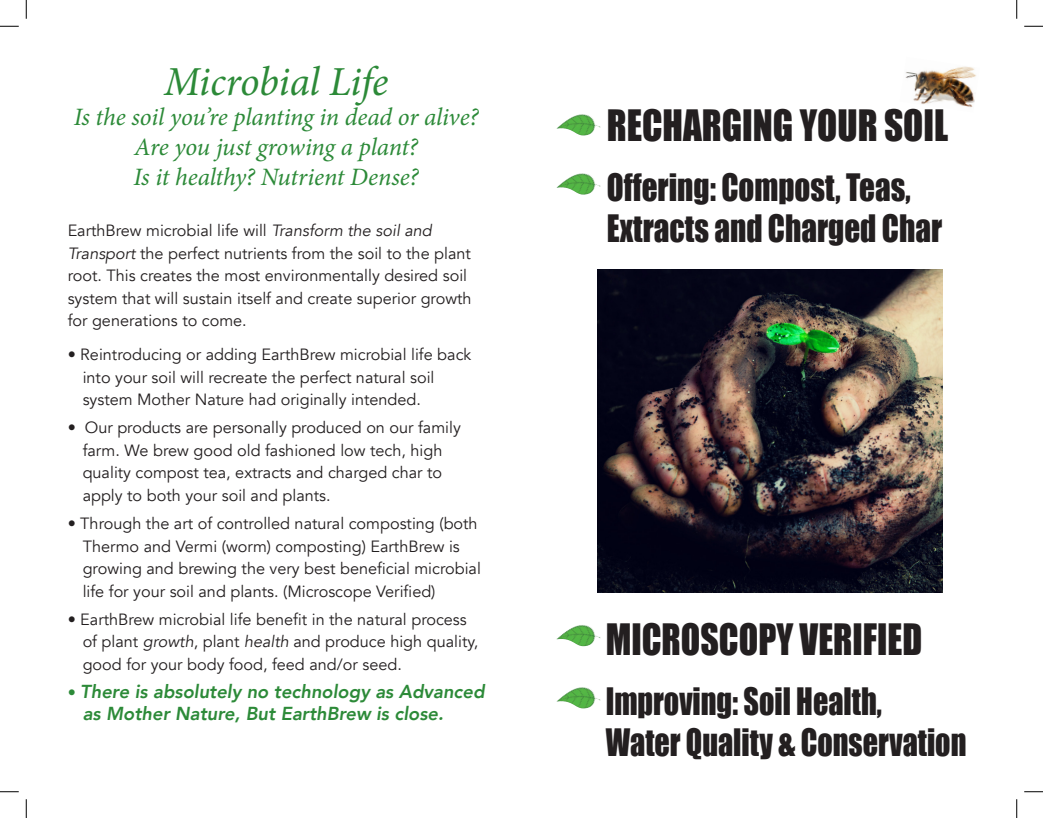
<style>
.page{position:relative;width:1043px;height:818px;background:#fff}
.page>*{position:absolute;margin:0;border:0;box-sizing:border-box;transform-origin:0 0}
.t1{font:italic 41.25px "Minion Pro";letter-spacing:-.01em;color:#2c8a38}
.t2{font:39.75px "Impact";color:#231f20;scale:.93 1}
.t3{font:39.75px "Impact";color:#231f20;scale:.9 1}
.t4{font:34.75px/41.6px "Impact";color:#231f20;scale:.87 1}
.t5{font:34.75px/41.6px "Impact";color:#231f20;scale:.9 1}
.t6{font:italic 25px "Minion Pro";letter-spacing:-.01em;color:#2c8a38}
.t7{font:italic 800 18.75px/22.5px "Avenir";color:#2c8a38}
.t8{font:16.25px/22.5px "Avenir";color:#231f20}
.s1{font-style:italic}
.s2{font-weight:400;font-style:normal;font-size:16.25px}
</style>
<div class="page">
<img style="left:556px;top:114px;width:45px;height:21px">
<img style="left:556px;top:625px;width:45px;height:21px">
<img style="left:556px;top:173px;width:45px;height:22px">
<img style="left:556px;top:687px;width:45px;height:21px">
<img style="left:905px;top:66px;width:71px;height:42px">
<img style="left:598px;top:270px;width:344px;height:322px">
<svg style="left:0;top:25px;width:19px;height:2px"></svg>
<svg style="left:1024px;top:25px;width:18px;height:2px"></svg>
<svg style="left:0;top:791px;width:19px;height:1px"></svg>
<svg style="left:1024px;top:791px;width:18px;height:1px"></svg>
<svg style="left:25px;top:0;width:2px;height:19px"></svg>
<svg style="left:25px;top:799px;width:2px;height:19px"></svg>
<svg style="left:1016px;top:0;width:1px;height:19px"></svg>
<svg style="left:1016px;top:799px;width:1px;height:19px"></svg>
<p class="t1" style="left:164px;top:53px;width:226px">Microbial Life</p>
<p class="t6" style="left:74px;top:99px;width:406px">Is the soil you’re planting in dead or alive?</p>
<p class="t6" style="left:134px;top:129px;width:285px">Are you just growing a plant?</p>
<p class="t6" style="left:133px;top:159px;width:287px">Is it healthy? Nutrient Dense?</p>
<p class="t8" style="left:68px;top:220px;width:405px">EarthBrew microbial life will <span class="s1">Transform the soil and Transport</span> the perfect nutrients from the soil to the plant root. This creates the most environmentally desired soil system that will sustain itself and create superior growth for generations to come.</p>
<p class="t8" style="left:83px;top:343px;width:390px;text-indent:-15px">• Reintroducing or adding EarthBrew microbial life back into your soil will recreate the perfect natural soil system Mother Nature had originally intended.</p>
<p class="t8" style="left:83px;top:417px;width:380px;text-indent:-15px">• Our products are personally produced on our family farm. We brew good old fashioned low tech, high quality compost tea, extracts and charged char to apply to both your soil and plants.</p>
<p class="t8" style="left:83px;top:512px;width:400px;text-indent:-15px">• Through the art of controlled natural composting (both Thermo and Vermi (worm) composting) EarthBrew is growing and brewing the very best beneficial microbial life for your soil and plants. (Microscope Verified)</p>
<p class="t8" style="left:83px;top:608px;width:397px;text-indent:-15px">• EarthBrew microbial life benefit in the natural process of plant <span class="s1">growth</span>, plant <span class="s1">health</span> and produce high quality, good for your body food, feed and/or seed.</p>
<p class="t7" style="left:83px;top:680px;width:403px;text-indent:-15px"><span class="s2">•</span> There is absolutely no technology as Advanced as Mother Nature, But EarthBrew is close.</p>
<p class="t2" style="left:607px;top:95px;width:368px">RECHARGING YOUR SOIL</p>
<p class="t5" style="left:607px;top:165px;width:374px">Offering: Compost, Teas,<br>Extracts and Charged Char</p>
<p class="t3" style="left:605px;top:608px;width:353px">MICROSCOPY VERIFIED</p>
<p class="t4" style="left:605px;top:679px;width:416px">Improving: Soil Health,<br>Water Quality &amp; Conservation</p>
</div>
